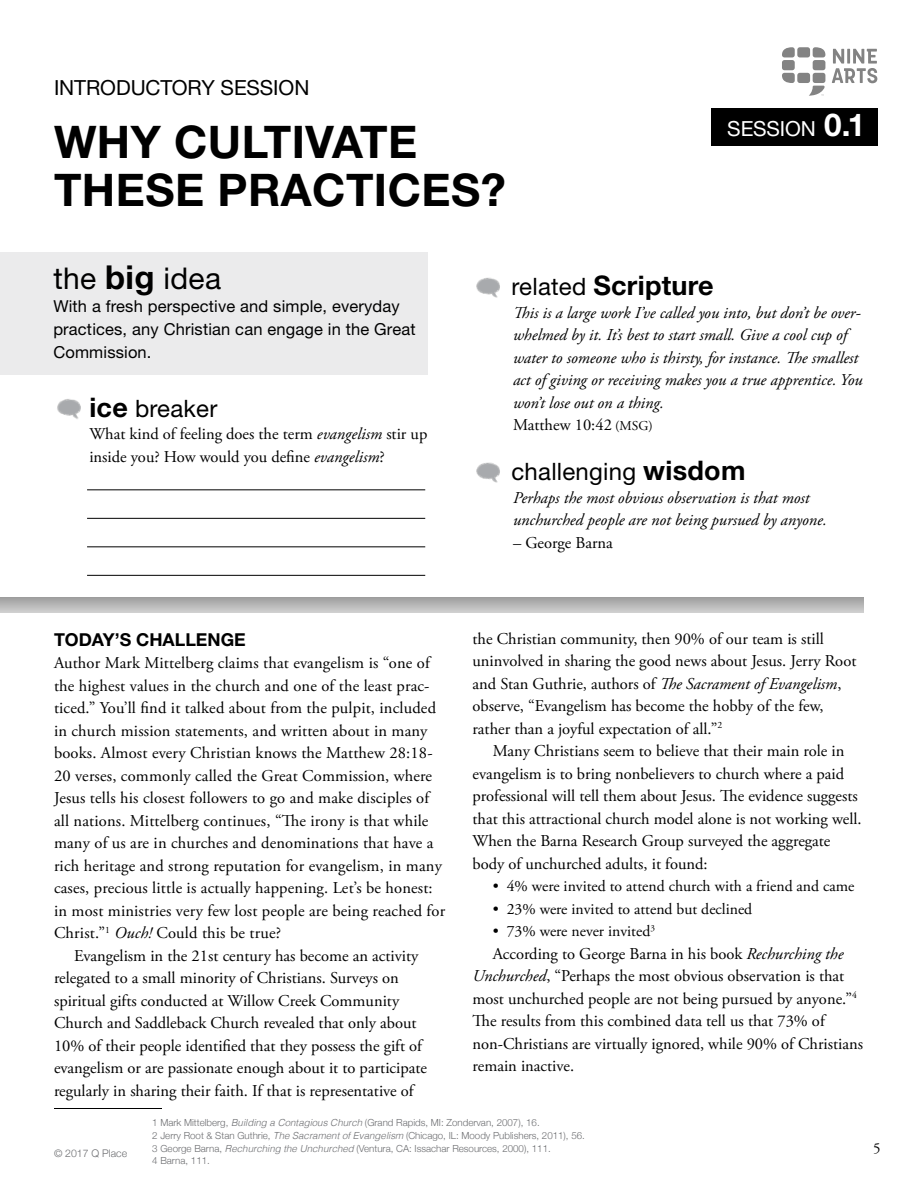
<style>
.page{position:relative;width:918px;height:1188px;background:#fff}
.page>*{position:absolute;margin:0;border:0;box-sizing:border-box;transform-origin:0 0}
.t1{font:700 45px/48px "Helvetica Neue";letter-spacing:.01em;color:#000}
.t2{font:30px "Helvetica Neue";letter-spacing:.01em;color:#000}
.t3{font:700 27px "Helvetica Neue";letter-spacing:.01em;color:#000}
.t4{font:24px "Helvetica Neue";letter-spacing:.01em;color:#000}
.t5{font:20.85px "Helvetica Neue";letter-spacing:-.005em;color:#000}
.t6{font:20.85px "Helvetica Neue";letter-spacing:-.005em;color:#fff}
.t7{font:700 17.85px "Helvetica Neue";color:#000}
.t8{font:16.5px/22.5px "Adobe Garamond Pro";color:#000}
.t9{font:italic 16.5px/22.5px "Adobe Garamond Pro";color:#000}
.t10{font:16.5px/22.8px "Helvetica Neue";letter-spacing:.01em;color:#000}
.t11{font:15.75px "Adobe Garamond Pro";color:#000}
.t12{font:15px "Adobe Garamond Pro";color:#000}
.t13{font:300 10.5px "Helvetica Neue";color:#6d6e71}
.t14{font:300 9.75px/12.6px "Helvetica Neue";color:#6d6e71}
.s1{font-weight:700;font-size:31.5px}
.s2{font-weight:700;font-size:33px}
.s3{font-weight:700;font-size:27px}
.s4{font-style:italic}
.s5{font-weight:400;font-size:24px}
.s6{font-style:normal}
.s7{font-style:normal;font-size:13.5px}
.s8{font-family:"Helvetica";font-style:italic}
</style>
<div class="page">
<div style="left:711px;top:108px;width:166px;height:37px;background:#000"></div>
<hr style="left:54px;top:1108px;width:108px;height:1px;background:#000">
<div style="left:0;top:253px;width:428px;height:122px;background:#ebebec"></div>
<hr style="left:87px;top:490px;width:338px;height:1px;background:#000">
<hr style="left:87px;top:518px;width:338px;height:1px;background:#000">
<hr style="left:87px;top:547px;width:338px;height:1px;background:#000">
<hr style="left:87px;top:575px;width:338px;height:1px;background:#000">
<img style="left:57px;top:399px;width:24px;height:20px">
<img style="left:476px;top:277px;width:24px;height:21px">
<img style="left:476px;top:462px;width:24px;height:21px">
<svg style="left:782px;top:47px;width:13px;height:10px"></svg>
<div style="left:797px;top:47px;width:13px;height:10px;background:#838383;border-radius:3px"></div>
<svg style="left:813px;top:47px;width:12px;height:10px"></svg>
<div style="left:782px;top:60px;width:13px;height:10px;background:#838383;border-radius:3px"></div>
<div style="left:813px;top:60px;width:12px;height:10px;background:#838383;border-radius:3px"></div>
<svg style="left:782px;top:73px;width:13px;height:10px"></svg>
<div style="left:797px;top:73px;width:13px;height:10px;background:#838383;border-radius:3px"></div>
<div style="left:813px;top:73px;width:12px;height:10px;background:#838383;border-radius:3px"></div>
<svg style="left:809px;top:86px;width:16px;height:10px"></svg>
<svg style="left:832px;top:49px;width:45px;height:34px"></svg>
<svg style="left:0;top:597px;width:864px;height:16px;background:#b6b6b6"></svg>
<p class="t5" style="left:54px;top:75px;width:257px">INTRODUCTORY SESSION</p>
<h1 class="t1" style="left:54px;top:117px;width:453px">WHY CULTIVATE<br>THESE PRACTICES?</h1>
<p class="t6" style="left:727px;top:117px;width:140px">SESSION <span class="s1">0.1</span></p>
<h2 class="t2" style="left:53px;top:261px;width:169px">the <span class="s2">big</span> idea</h2>
<p class="t10" style="left:53px;top:295px;width:364px">With a fresh perspective and simple, everyday practices, any Christian can engage in the Great<br>Commission.</p>
<h3 class="t4" style="left:89px;top:394px;width:130px"><span class="s3">ice</span> breaker</h3>
<p class="t8" style="left:89px;top:423px;width:340px">What kind of feeling does the term <span class="s4">evangelism</span> stir up inside you? How would you define <span class="s4">evangelism</span>?</p>
<h3 class="t3" style="left:512px;top:269px;width:204px"><span class="s5">related</span> Scripture</h3>
<p class="t9" style="left:513px;top:302px;width:351px">This is a large work I’ve called you into, but don’t be over&shy;whelmed by it. It’s best to start small. Give a cool cup of water to someone who is thirsty, for instance. The smallest act of giving or receiving makes you a true apprentice. You won’t lose out on a thing.<br><span class="s6">Matthew 10:42</span> <span class="s7">(MSG)</span></p>
<h3 class="t4" style="left:512px;top:457px;width:236px">challenging <span class="s3">wisdom</span></h3>
<p class="t9" style="left:513px;top:487px;width:315px">Perhaps the most obvious observation is that most unchurched people are not being pursued by anyone.</p>
<p class="t8" style="left:513px;top:532px;width:102px">– George Barna</p>
<p class="t8" style="left:472px;top:628px;width:385px">the Christian community, then 90% of our team is still uninvolved in sharing the good news about Jesus. Jerry Root and Stan Guthrie, authors of <span class="s4">The Sacrament of Evangelism</span>, observe, “Evangelism has become the hobby of the few, rather than a joyful expectation of all.”<sup>2</sup></p>
<p class="t8" style="left:473px;top:740px;width:391px;text-indent:20px">Many Christians seem to believe that their main role in evangelism is to bring nonbelievers to church where a paid professional will tell them about Jesus. The evidence suggests that this attractional church model alone is not working well.<br>When the Barna Research Group surveyed the aggregate body of unchurched adults, it found:</p>
<p class="t11" style="left:493px;top:877px;width:363px">• 4% were invited to attend church with a friend and came</p>
<p class="t11" style="left:493px;top:899px;width:261px">• 23% were invited to attend but declined</p>
<p class="t11" style="left:493px;top:922px;width:164px">• 73% were never invited<sup>3</sup></p>
<p class="t8" style="left:473px;top:943px;width:392px;text-indent:20px">According to George Barna in his book <span class="s4">Rechurching the Unchurched</span>, “Perhaps the most obvious observation is that most unchurched people are not being pursued by anyone.”<sup>4<br></sup>The results from this combined data tell us that 73% of non-Christians are virtually ignored, while 90% of Christians remain inactive.</p>
<p class="t7" style="left:54px;top:628px;width:193px">TODAY’S CHALLENGE</p>
<p class="t8" style="left:54px;top:652px;width:379px">Author Mark Mittelberg claims that evangelism is “one of</p>
<p class="t8" style="left:54px;top:675px;width:377px">the highest values in the church and one of the least prac-</p>
<p class="t8" style="left:54px;top:697px;width:384px">ticed.” You’ll find it talked about from the pulpit, included</p>
<p class="t8" style="left:54px;top:720px;width:375px">in church mission statements, and written about in many</p>
<p class="t8" style="left:54px;top:742px;width:380px">books. Almost every Christian knows the Matthew 28:18-</p>
<p class="t8" style="left:54px;top:765px;width:380px">20 verses, commonly called the Great Commission, where</p>
<p class="t8" style="left:54px;top:787px;width:379px">Jesus tells his closest followers to go and make disciples of</p>
<p class="t8" style="left:54px;top:810px;width:376px">all nations. Mittelberg continues, “The irony is that while</p>
<p class="t8" style="left:54px;top:832px;width:381px">many of us are in churches and denominations that have a</p>
<p class="t8" style="left:54px;top:855px;width:389px">rich heritage and strong reputation for evangelism, in many</p>
<p class="t8" style="left:54px;top:877px;width:380px">cases, precious little is actually happening. Let’s be honest:</p>
<p class="t8" style="left:54px;top:900px;width:393px">in most ministries very few lost people are being reached for</p>
<p class="t8" style="left:54px;top:922px;width:229px">Christ.”<sup>1</sup> <span class="s4">Ouch!</span> Could this be true?</p>
<p class="t8" style="left:74px;top:945px;width:346px">Evangelism in the 21st century has become an activity</p>
<p class="t8" style="left:54px;top:967px;width:346px">relegated to a small minority of Christians. Surveys on</p>
<p class="t8" style="left:54px;top:990px;width:347px">spiritual gifts conducted at Willow Creek Community</p>
<p class="t8" style="left:54px;top:1012px;width:364px">Church and Saddleback Church revealed that only about</p>
<p class="t8" style="left:54px;top:1035px;width:371px">10% of their people identified that they possess the gift of</p>
<p class="t8" style="left:54px;top:1057px;width:375px">evangelism or are passionate enough about it to participate</p>
<p class="t8" style="left:54px;top:1080px;width:363px">regularly in sharing their faith. If that is representative of</p>
<p class="t14" style="left:152px;top:1116px;width:434px">1 Mark Mittelberg, <span class="s8">Building a Contagious Church</span> (Grand Rapids, MI: Zondervan, 2007), 16.<br>2 Jerry Root &amp; Stan Guthrie, <span class="s8">The Sacrament of Evangelism</span> (Chicago, IL: Moody Publishers, 2011), 56.<br>3 George Barna, <span class="s8">Rechurching the Unchurched</span> (Ventura, CA: Issachar Resources, 2000), 111.<br>4 Barna, 111.</p>
<p class="t13" style="left:54px;top:1145px;width:75px">© 2017 Q Place</p>
<p class="t12" style="left:873px;top:1139px;width:9px">5</p>
</div>
